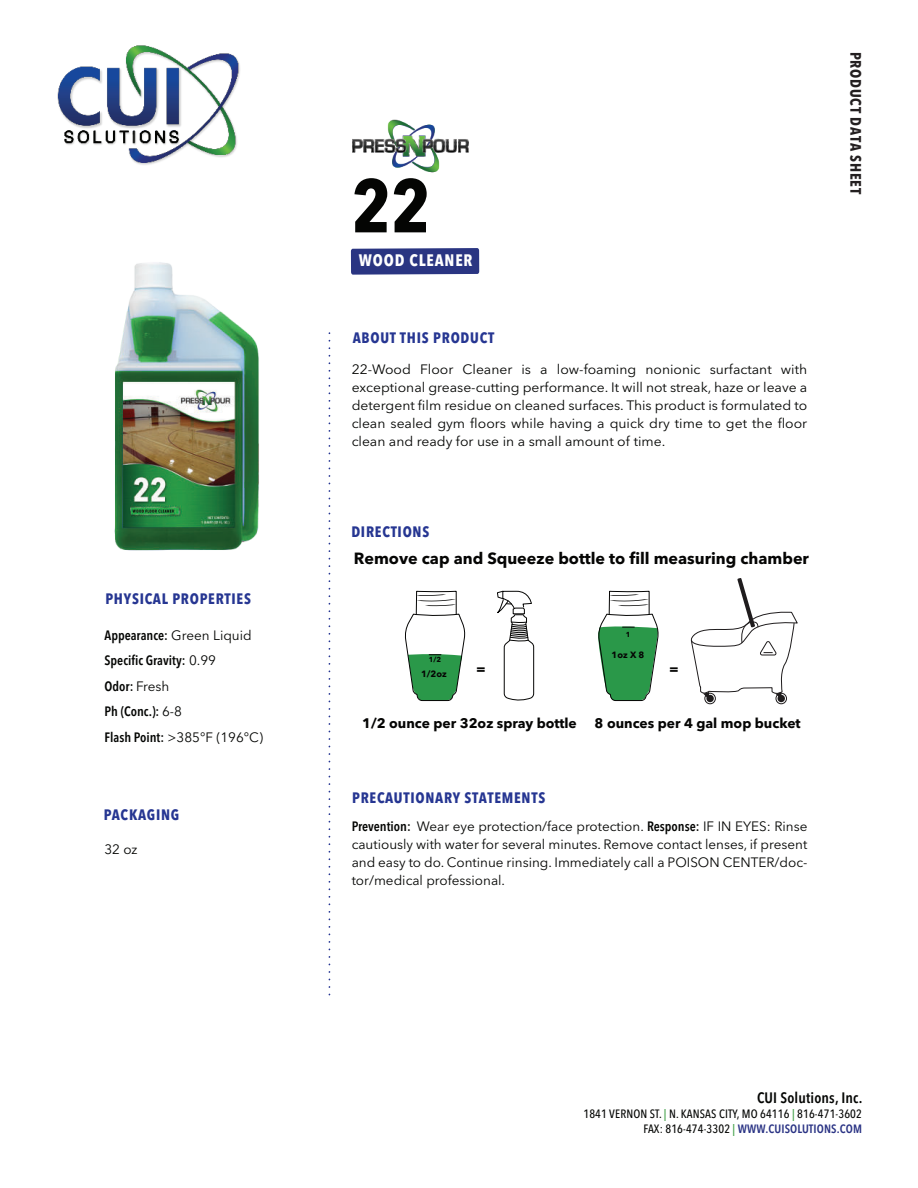
<style>
.page{position:relative;width:918px;height:1188px;background:#fff}
.page>*{position:absolute;margin:0;border:0;box-sizing:border-box;transform-origin:0 0}
.t1{font:700 condensed 75px "Avenir Next LT Pro";color:#040503}
.t2{font:700 condensed 16.5px "Avenir Next LT Pro";letter-spacing:.05em;color:#fff}
.t3{font:700 16.05px "Avenir Next LT Pro";color:#050504}
.t4{font:700 condensed 15px "Avenir Next LT Pro";letter-spacing:.05em;color:#263692}
.t5{font:600 condensed 15px "Avenir Next LT Pro";letter-spacing:.01em;color:#040503}
.t6{font:700 condensed 15px "Avenir Next LT Pro";letter-spacing:.05em;color:#231f20}
.t7{font:700 14.55px "Avenir Next LT Pro";color:#050504}
.t8{font:700 13.8px "Avenir Next LT Pro";color:#050504}
.t9{font:13.5px/18px "Avenir Next LT Pro";color:#040503;text-align:justify}
.t10{font:600 condensed 13.5px/25.5px "Avenir Next LT Pro";color:#040503}
.t11{font:500 condensed 12px/15px "Avenir Next LT Pro";letter-spacing:.01em;color:#040503;text-align:right}
.t12{font:700 9px "Avenir Next LT Pro";color:#050504}
.t13{font:700 7.2px "Avenir Next LT Pro";color:#050504}
.s1{font-weight:400;font-stretch:normal}
.s2{font-weight:600;font-stretch:condensed}
.s3{color:#3f9f46}
.s4{font-weight:600;color:#2a3384}
</style>
<div class="page">
<svg style="left:351px;top:248px;width:128px;height:27px;background:#323d87"></svg>
<img style="left:352px;top:119px;width:117px;height:54px">
<svg style="left:329px;top:332px;width:1px;height:663px"></svg>
<img style="left:57px;top:45px;width:183px;height:120px">
<img style="left:114px;top:262px;width:145px;height:289px">
<div style="left:704px;top:693px;width:12px;height:11px;border:1px solid #1f1c1d;border-radius:50%"></div>
<div style="left:776px;top:693px;width:11px;height:11px;border:1px solid #1f1c1d;border-radius:50%"></div>
<div style="left:778px;top:695px;width:7px;height:7px;background:#1f1c1d;border-radius:50%"></div>
<svg style="left:690px;top:578px;width:108px;height:122px"></svg>
<svg style="left:598px;top:590px;width:61px;height:111px"></svg>
<svg style="left:405px;top:591px;width:60px;height:111px"></svg>
<svg style="left:497px;top:590px;width:37px;height:111px"></svg>
<p class="t4" style="left:105px;top:590px;width:147px">PHYSICAL PROPERTIES</p>
<p class="t10" style="left:105px;top:623px;width:160px">Appearance: <span class="s1">Green Liquid<br></span>Specific Gravity: <span class="s1">0.99<br></span>Odor: <span class="s1">Fresh<br></span>Ph (Conc.): <span class="s1">6-8<br></span>Flash Point: <span class="s1">&gt;385°F (196°C)</span></p>
<p class="t4" style="left:104px;top:806px;width:77px">PACKAGING</p>
<p class="t9" style="left:104px;top:842px;width:35px">32 oz</p>
<h1 class="t1" style="left:352px;top:163px;width:80px">22</h1>
<p class="t2" style="left:359px;top:251px;width:115px">WOOD CLEANER</p>
<p class="t4" style="left:353px;top:329px;width:143px">ABOUT THIS PRODUCT</p>
<p class="t9" style="left:352px;top:361px;width:457px">22-Wood Floor Cleaner is a low-foaming nonionic surfactant with exceptional grease-cutting performance. It will not streak, haze or leave a detergent film residue on cleaned surfaces. This product is formulated to clean sealed gym floors while having a quick dry time to get the floor clean and ready for use in a small amount of time.</p>
<p class="t4" style="left:351px;top:523px;width:79px">DIRECTIONS</p>
<p class="t3" style="left:354px;top:552px;width:457px">Remove cap and Squeeze bottle to fill measuring chamber</p>
<p class="t13" style="left:429px;top:656px;width:14px">1/2</p>
<p class="t12" style="left:421px;top:670px;width:27px">1/2oz</p>
<p class="t7" style="left:476px;top:663px;width:11px">=</p>
<p class="t8" style="left:362px;top:717px;width:216px">1/2 ounce per 32oz spray bottle</p>
<p class="t13" style="left:626px;top:631px;width:6px">1</p>
<p class="t12" style="left:612px;top:651px;width:34px">1oz X 8</p>
<p class="t7" style="left:669px;top:663px;width:11px">=</p>
<p class="t8" style="left:595px;top:717px;width:208px">8 ounces per 4 gal mop bucket</p>
<p class="t4" style="left:352px;top:789px;width:195px">PRECAUTIONARY STATEMENTS</p>
<p class="t9" style="left:352px;top:818px;width:457px"><span class="s2">Prevention:</span> Wear eye protection/face protection. <span class="s2">Response:</span> IF IN EYES: Rinse cautiously with water for several minutes. Remove contact lenses, if present and easy to do. Continue rinsing. Immediately call a POISON CENTER/doc&shy;tor/medical professional.</p>
<p class="t6" style="left:864px;top:52px;width:144px;rotate:90deg">PRODUCT DATA SHEET</p>
<p class="t5" style="left:757px;top:1091px;width:107px">CUI Solutions, Inc.</p>
<p class="t11" style="left:583px;top:1107px;width:280px">1841 VERNON ST. <span class="s3">|</span> N. KANSAS CITY, MO 64116 <span class="s3">|</span> 816-471-3602<br>FAX: 816-474-3302 <span class="s3">|</span> <span class="s4">WWW.CUISOLUTIONS.COM</span></p>
</div>
